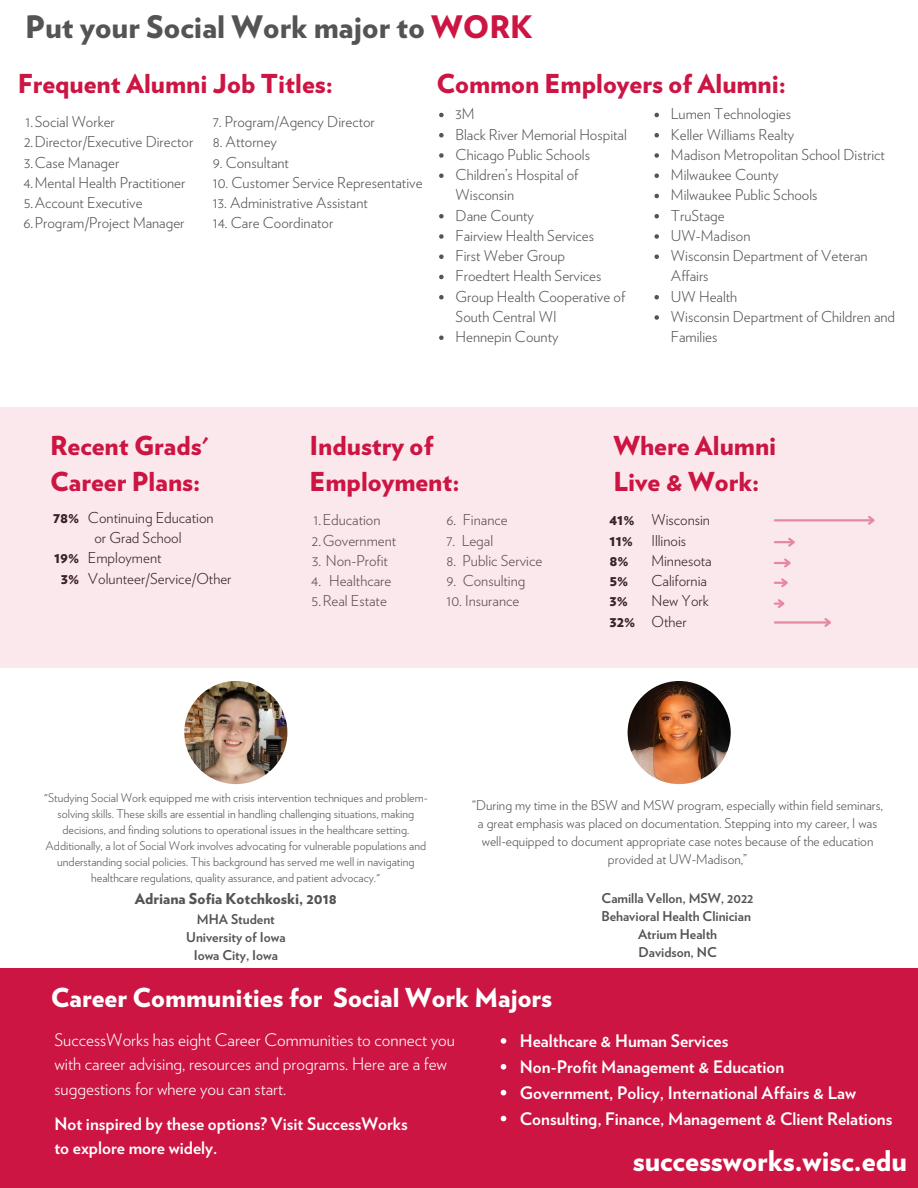
<style>
.page{position:relative;width:918px;height:1188px;background:#fff}
.page>*{position:absolute;margin:0;border:0;box-sizing:border-box;transform-origin:0 0}
.t1{font:900 30.9px "Verlag";color:#545454}
.t2{font:900 28.5px "Verlag";color:#fff}
.t3{font:900 26.1px/36px "Verlag";color:#cd1543}
.t4{font:900 26.1px "Verlag";color:#fff}
.t5{font:700 17.25px/24px "Verlag";color:#fff}
.t6{font:300 17.25px/24px "Verlag";color:#fff}
.t7{font:300 15px/20.2px "Verlag";color:#545454}
.t8{font:300 15px/20.2px "Verlag";color:#2a2323}
.t9{font:900 15px "Verlag";color:#545454}
.t10{font:900 15px/20.2px "Verlag";color:#2a2323;text-align:center}
.t11{font:300 13.5px/18px "Verlag";color:#545454;text-align:center}
.t12{font:700 13.5px/18px "Verlag";color:#545454;text-align:center}
.t13{font:300 12px/16px "Verlag";color:#545454;text-align:center}
.s1{color:#cd1543}
</style>
<div class="page">
<div style="left:0;top:968px;width:918px;height:220px;background:#cd1543"></div>
<img style="left:184px;top:681px;width:103px;height:103px;border-radius:50%">
<img style="left:628px;top:681px;width:103px;height:103px;border-radius:50%">
<svg style="left:501px;top:1038px;width:5px;height:6px"></svg>
<svg style="left:501px;top:1064px;width:5px;height:6px"></svg>
<svg style="left:501px;top:1090px;width:5px;height:5px"></svg>
<svg style="left:501px;top:1116px;width:5px;height:5px"></svg>
<svg style="left:439px;top:113px;width:5px;height:4px"></svg>
<svg style="left:439px;top:133px;width:5px;height:4px"></svg>
<svg style="left:439px;top:153px;width:5px;height:5px"></svg>
<svg style="left:439px;top:173px;width:5px;height:5px"></svg>
<svg style="left:439px;top:214px;width:5px;height:4px"></svg>
<svg style="left:439px;top:234px;width:5px;height:5px"></svg>
<svg style="left:439px;top:254px;width:5px;height:5px"></svg>
<svg style="left:439px;top:275px;width:5px;height:4px"></svg>
<svg style="left:439px;top:295px;width:5px;height:4px"></svg>
<svg style="left:439px;top:335px;width:5px;height:5px"></svg>
<svg style="left:654px;top:113px;width:5px;height:4px"></svg>
<svg style="left:654px;top:133px;width:5px;height:4px"></svg>
<svg style="left:654px;top:153px;width:5px;height:5px"></svg>
<svg style="left:654px;top:173px;width:5px;height:5px"></svg>
<svg style="left:654px;top:194px;width:5px;height:4px"></svg>
<svg style="left:654px;top:214px;width:5px;height:4px"></svg>
<svg style="left:654px;top:234px;width:5px;height:5px"></svg>
<svg style="left:654px;top:254px;width:5px;height:5px"></svg>
<svg style="left:654px;top:295px;width:5px;height:4px"></svg>
<svg style="left:654px;top:315px;width:5px;height:5px"></svg>
<div style="left:0;top:407px;width:918px;height:260px;background:#fae8ec"></div>
<p class="t1" style="left:25px;top:8px;width:510px">Put your Social Work major to <span class="s1">WORK</span></p>
<p class="t3" style="left:18px;top:66px;width:317px">Frequent Alumni Job Titles:</p>
<p class="t3" style="left:436px;top:66px;width:351px">Common Employers of Alumni:</p>
<p class="t7" style="left:26px;top:112px;width:91px">1.Social Worker</p>
<p class="t7" style="left:24px;top:132px;width:171px">2.Director/Executive Director</p>
<p class="t7" style="left:24px;top:152px;width:97px">3.Case Manager</p>
<p class="t7" style="left:23px;top:172px;width:164px">4.Mental Health Practitioner</p>
<p class="t7" style="left:24px;top:193px;width:120px">5.Account Executive</p>
<p class="t7" style="left:23px;top:213px;width:163px">6.Program/Project Manager</p>
<h4 class="t7" style="left:456px;top:104px;width:21px">3M</h4>
<h5 class="t7" style="left:456px;top:124px;width:173px">Black River Memorial Hospital</h5>
<h2 class="t7" style="left:456px;top:144px;width:136px">Chicago Public Schools</h2>
<h4 class="t7" style="left:456px;top:165px;width:124px">Children’s Hospital of<br>Wisconsin</h4>
<h5 class="t7" style="left:456px;top:205px;width:80px">Dane County</h5>
<p class="t7" style="left:456px;top:225px;width:140px">Fairview Health Services</p>
<p class="t7" style="left:456px;top:246px;width:111px">First Weber Group</p>
<p class="t7" style="left:456px;top:266px;width:147px">Froedtert Health Services</p>
<h6 class="t7" style="left:456px;top:286px;width:171px">Group Health Cooperative of<br>South Central WI</h6>
<h5 class="t7" style="left:456px;top:327px;width:104px">Hennepin County</h5>
<h6 class="t7" style="left:671px;top:104px;width:122px">Lumen Technologies</h6>
<h2 class="t7" style="left:671px;top:124px;width:125px">Keller Williams Realty</h2>
<h3 class="t7" style="left:671px;top:144px;width:215px">Madison Metropolitan School District</h3>
<h3 class="t7" style="left:671px;top:165px;width:109px">Milwaukee County</h3>
<p class="t7" style="left:671px;top:185px;width:148px">Milwaukee Public Schools</p>
<p class="t7" style="left:671px;top:205px;width:55px">TruStage</p>
<p class="t7" style="left:671px;top:225px;width:81px">UW-Madison</p>
<p class="t7" style="left:671px;top:246px;width:198px">Wisconsin Department of Veteran<br>Affairs</p>
<h1 class="t7" style="left:671px;top:286px;width:226px">UW Health<br>Wisconsin Department of Children and<br>Families</h1>
<p class="t7" style="left:213px;top:112px;width:164px">7. Program/Agency Director</p>
<p class="t7" style="left:213px;top:132px;width:66px">8. Attorney</p>
<p class="t7" style="left:213px;top:152px;width:78px">9. Consultant</p>
<p class="t7" style="left:213px;top:172px;width:211px">10. Customer Service Representative</p>
<p class="t7" style="left:213px;top:193px;width:157px">13. Administrative Assistant</p>
<p class="t7" style="left:213px;top:213px;width:122px">14. Care Coordinator</p>
<h5 class="t3" style="left:50px;top:427px;width:160px">Recent Grads'<br>Career Plans:</h5>
<p class="t8" style="left:88px;top:507px;width:127px">Continuing Education</p>
<p class="t8" style="left:94px;top:528px;width:89px">or Grad School</p>
<p class="t8" style="left:88px;top:548px;width:75px">Employment</p>
<p class="t8" style="left:88px;top:568px;width:145px">Volunteer/Service/Other</p>
<h5 class="t10" style="left:53px;top:507px;width:28px">78%</h5>
<p class="t10" style="left:54px;top:548px;width:27px">19%<br>3%</p>
<p class="t3" style="left:309px;top:427px;width:152px">Industry of<br>Employment:</p>
<p class="t7" style="left:313px;top:510px;width:69px">1.Education</p>
<p class="t7" style="left:312px;top:530px;width:86px">2.Government</p>
<p class="t7" style="left:312px;top:550px;width:77px">3. Non-Profit</p>
<p class="t7" style="left:311px;top:571px;width:82px">4. Healthcare</p>
<p class="t7" style="left:312px;top:591px;width:77px">5.Real Estate</p>
<p class="t7" style="left:446px;top:510px;width:63px">6. Finance</p>
<p class="t7" style="left:446px;top:530px;width:48px">7. Legal</p>
<p class="t7" style="left:446px;top:550px;width:97px">8. Public Service</p>
<p class="t7" style="left:446px;top:571px;width:81px">9. Consulting</p>
<h2 class="t7" style="left:446px;top:591px;width:74px">10. Insurance</h2>
<p class="t3" style="left:613px;top:427px;width:164px">Where Alumni<br>Live &amp; Work:</p>
<p class="t10" style="left:610px;top:510px;width:27px;text-align:left">41%<br>11%<br>8%<br>5%<br>3%<br>32%</p>
<h2 class="t8" style="left:651px;top:510px;width:62px">Wisconsin<br>Illinois<br>Minnesota<br>California<br>New York<br>Other</h2>
<p class="t13" style="left:44px;top:789px;width:386px">"Studying Social Work equipped me with crisis intervention techniques and problem&shy;solving skills. These skills are essential in handling challenging situations, making decisions, and finding solutions to operational issues in the healthcare setting.<br>Additionally, a lot of Social Work involves advocating for vulnerable populations and understanding social policies. This background has served me well in navigating healthcare regulations, quality assurance, and patient advocacy."</p>
<p class="t9" style="left:135px;top:890px;width:204px">Adriana Sofia Kotchkoski, 2018</p>
<p class="t12" style="left:186px;top:910px;width:101px">MHA Student<br>University of Iowa<br>Iowa City, Iowa</p>
<h5 class="t11" style="left:472px;top:796px;width:412px">“During my time in the BSW and MSW program, especially within field seminars, a great emphasis was placed on documentation. Stepping into my career, I was well-equipped to document appropriate case notes because of the education provided at UW-Madison,”</h5>
<h4 class="t12" style="left:601px;top:890px;width:154px">Camilla Vellon, MSW, 2022<br>Behavioral Health Clinician<br>Atrium Health<br>Davidson, NC</h4>
<p class="t4" style="left:51px;top:982px;width:503px">Career Communities for Social Work Majors</p>
<h2 class="t6" style="left:54px;top:1028px;width:402px">SuccessWorks has eight Career Communities to connect you with career advising, resources and programs. Here are a few suggestions for where you can start.</h2>
<p class="t5" style="left:54px;top:1111px;width:355px">Not inspired by these options? Visit SuccessWorks to explore more widely.</p>
<p class="t5" style="left:520px;top:1029px;width:210px">Healthcare &amp; Human Services</p>
<p class="t5" style="left:520px;top:1055px;width:266px">Non-Profit Management &amp; Education</p>
<p class="t5" style="left:520px;top:1081px;width:338px">Government, Policy, International Affairs &amp; Law</p>
<p class="t5" style="left:520px;top:1107px;width:374px">Consulting, Finance, Management &amp; Client Relations</p>
<p class="t2" style="left:633px;top:1143px;width:276px">successworks.wisc.edu</p>
</div>
